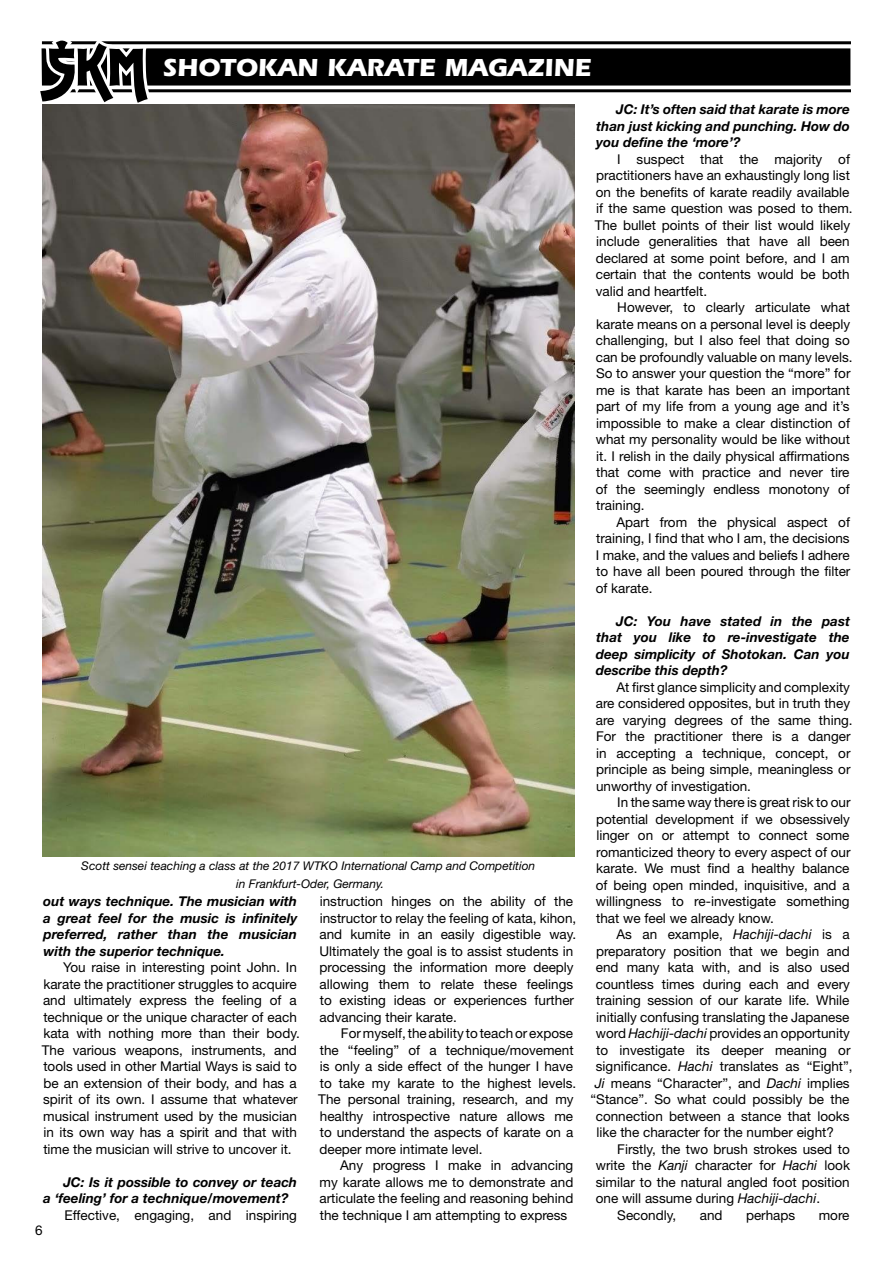
<style>
.page{position:relative;width:893px;height:1263px;background:#fff}
.page>*{position:absolute;margin:0;border:0;box-sizing:border-box;transform-origin:0 0}
.t1{font:700 25.5px "ITC Eras Std";color:#fff}
.t2{font:13.5px/16.5px "Helvetica Neue LT Std";color:#000}
.t3{font:italic 700 13.5px/16.5px "Helvetica Neue LT Std";color:#000;text-align:justify}
.t4{font:italic 12px/18px "Helvetica Neue LT Std";color:#000;text-align:center}
.s1{font-style:italic}
</style>
<div class="page">
<hr style="left:42px;top:89px;width:808px;height:3px;background:#000">
<hr style="left:42px;top:41px;width:808px;height:3px;background:#000">
<div style="left:42px;top:48px;width:808px;height:38px;background:#000"></div>
<svg style="left:40px;top:40px;width:114px;height:63px"></svg>
<img style="left:43px;top:104px;width:531px;height:753px">
<h1 class="t1" style="left:162px;top:52px;width:431px">SHOTOKAN KARATE MAGAZINE</h1>
<p class="t4" style="left:81px;top:856px;width:455px">Scott sensei teaching a class at the 2017 WTKO International Camp and Competition in Frankfurt-Oder, Germany.</p>
<p class="t3" style="left:43px;top:893px;width:256px">out ways technique. The musician with a great feel for the music is infinitely preferred, rather than the musician with the superior technique.</p>
<p class="t2" style="left:42px;top:959px;width:259px;text-indent:21px">You raise in interesting point John. In karate the practitioner struggles to acquire and ultimately express the feeling of a technique or the unique character of each kata with nothing more than their body.<br>The various weapons, instruments, and tools used in other Martial Ways is said to be an extension of their body, and has a spirit of its own. I assume that whatever musical instrument used by the musician in its own way has a spirit and that with time the musician will strive to uncover it.</p>
<p class="t3" style="left:43px;top:1173px;width:255px;text-indent:20px">JC: Is it possible to convey or teach a ‘feeling’ for a technique/movement?</p>
<p class="t2" style="left:65px;top:1207px;width:234px">Effective, engaging, and inspiring</p>
<p class="t2" style="left:35px;top:1222px;width:9px">6</p>
<p class="t2" style="left:319px;top:893px;width:258px">instruction hinges on the ability of the instructor to relay the feeling of kata, kihon, and kumite in an easily digestible way.<br>Ultimately the goal is to assist students in processing the information more deeply allowing them to relate these feelings to existing ideas or experiences further advancing their karate.</p>
<p class="t2" style="left:318px;top:1025px;width:260px;text-indent:23px">For myself, the ability to teach or expose the “feeling” of a technique/movement is only a side effect of the hunger I have to take my karate to the highest levels.<br>The personal training, research, and my healthy introspective nature allows me to understand the aspects of karate on a deeper more intimate level.</p>
<p class="t2" style="left:319px;top:1157px;width:255px;text-align:justify;text-indent:21px">Any progress I make in advancing my karate allows me to demonstrate and articulate the feeling and reasoning behind the technique I am attempting to express</p>
<p class="t3" style="left:596px;top:101px;width:255px;text-indent:20px">JC: It’s often said that karate is more than just kicking and punching. How do you define the ‘more’?</p>
<p class="t2" style="left:595px;top:150px;width:259px;text-indent:23px">I suspect that the majority of practitioners have an exhaustingly long list on the benefits of karate readily available if the same question was posed to them.<br>The bullet points of their list would likely include generalities that have all been declared at some point before, and I am certain that the contents would be both valid and heartfelt.</p>
<p class="t2" style="left:596px;top:299px;width:258px;text-indent:22px">However, to clearly articulate what karate means on a personal level is deeply challenging, but I also feel that doing so can be profoundly valuable on many levels.<br>So to answer your question the “more” for me is that karate has been an important part of my life from a young age and it’s impossible to make a clear distinction of what my personality would be like without it. I relish in the daily physical affirmations that come with practice and never tire of the seemingly endless monotony of training.</p>
<p class="t2" style="left:596px;top:513px;width:256px;text-align:justify;text-indent:21px">Apart from the physical aspect of training, I find that who I am, the decisions I make, and the values and beliefs I adhere to have all been poured through the filter of karate.</p>
<p class="t3" style="left:596px;top:612px;width:256px;text-indent:20px">JC: You have stated in the past that you like to re-investigate the deep simplicity of Shotokan. Can you describe this depth?</p>
<p class="t2" style="left:596px;top:678px;width:258px;text-indent:21px">At first glance simplicity and complexity are considered opposites, but in truth they are varying degrees of the same thing.<br>For the practitioner there is a danger in accepting a technique, concept, or principle as being simple, meaningless or unworthy of investigation.</p>
<p class="t2" style="left:596px;top:794px;width:256px;text-align:justify;text-indent:21px">In the same way there is great risk to our potential development if we obsessively linger on or attempt to connect some romanticized theory to every aspect of our karate. We must find a healthy balance of being open minded, inquisitive, and a willingness to re-investigate something that we feel we already know.</p>
<p class="t2" style="left:616px;top:926px;width:235px">As an example, <span class="s1">Hachiji-dachi</span> is a</p>
<p class="t2" style="left:596px;top:942px;width:255px">preparatory position that we begin and</p>
<p class="t2" style="left:596px;top:959px;width:255px">end many kata with, and is also used</p>
<p class="t2" style="left:596px;top:975px;width:256px">countless times during each and every</p>
<p class="t2" style="left:596px;top:992px;width:255px">training session of our karate life. While</p>
<p class="t2" style="left:596px;top:1008px;width:255px">initially confusing translating the Japanese</p>
<p class="t2" style="left:596px;top:1025px;width:256px">word <span class="s1">Hachiji-dachi</span> provides an opportunity</p>
<p class="t2" style="left:596px;top:1041px;width:256px">to investigate its deeper meaning or</p>
<p class="t2" style="left:596px;top:1058px;width:258px">significance. <span class="s1">Hachi</span> translates as “Eight”,</p>
<p class="t2" style="left:595px;top:1074px;width:256px"><span class="s1">Ji</span> means “Character”, and <span class="s1">Dachi</span> implies</p>
<p class="t2" style="left:590px;top:1091px;width:261px">“Stance”. So what could possibly be the</p>
<p class="t2" style="left:596px;top:1107px;width:255px">connection between a stance that looks</p>
<p class="t2" style="left:596px;top:1124px;width:239px">like the character for the number eight?</p>
<p class="t2" style="left:617px;top:1140px;width:234px">Firstly, the two brush strokes used to</p>
<p class="t2" style="left:596px;top:1157px;width:256px">write the <span class="s1">Kanji</span> character for <span class="s1">Hachi</span> look</p>
<p class="t2" style="left:596px;top:1173px;width:255px">similar to the natural angled foot position</p>
<p class="t2" style="left:596px;top:1190px;width:226px">one will assume during <span class="s1">Hachiji-dachi</span>.</p>
<p class="t2" style="left:617px;top:1206px;width:61px">Secondly,</p>
<p class="t2" style="left:700px;top:1206px;width:24px">and</p>
<p class="t2" style="left:746px;top:1206px;width:51px">perhaps</p>
<p class="t2" style="left:819px;top:1206px;width:32px">more</p>
</div>
